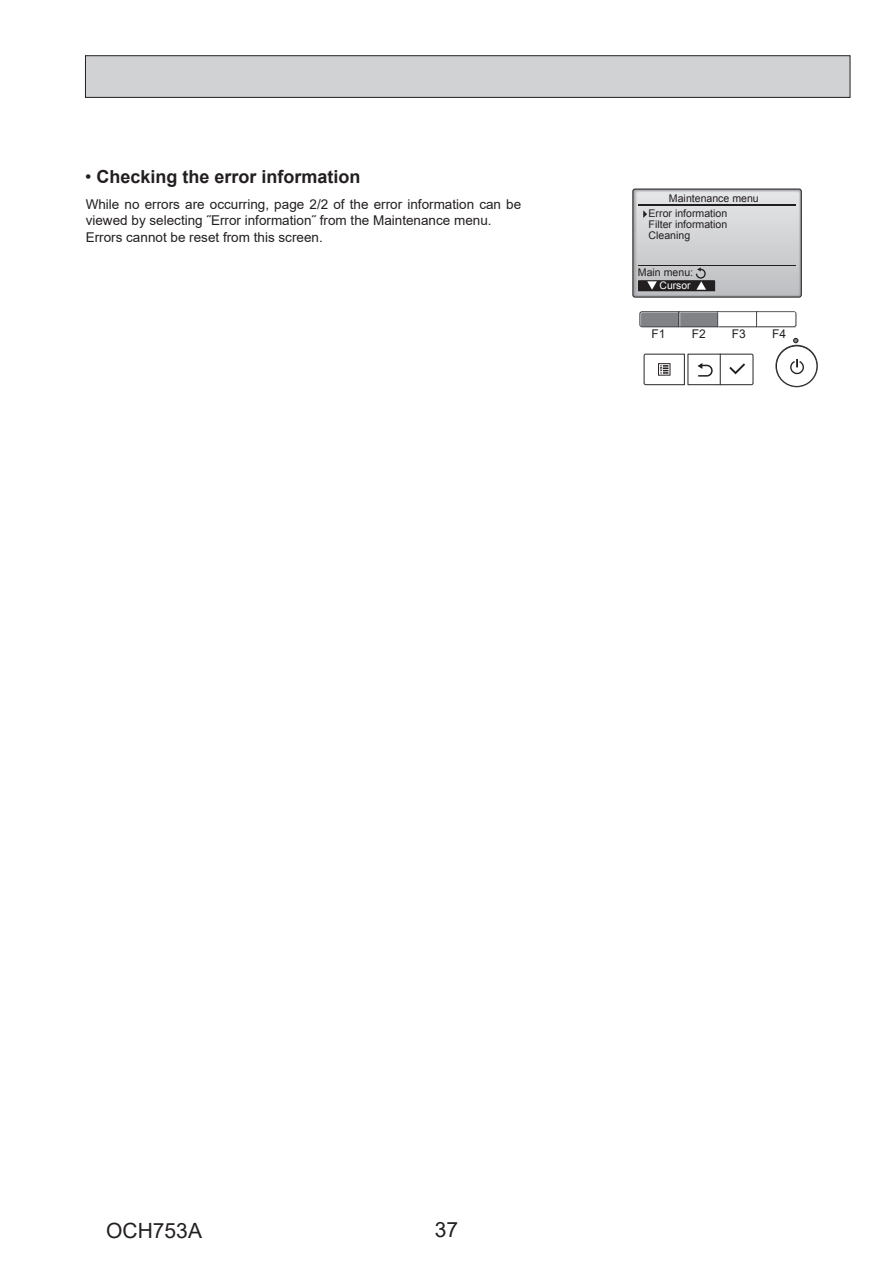
<style>
.page{position:relative;width:893px;height:1263px;background:#fff}
.page>*{position:absolute;margin:0;border:0;box-sizing:border-box;transform-origin:0 0}
.t1{font:21px "Arial";color:#231f20}
.t2{font:700 18px "Arial";color:#231f20}
.t3{font:13.5px/16.5px "Arial";color:#231f20}
.t4{font:12px "Arial";color:#231f20}
.t5{font:10.5px/15.3px "Arial";color:#231f20}
.t6{font:10.35px "Arial";color:#fff}
.s1{font-weight:400}
</style>
<div class="page">
<div style="left:85px;top:56px;width:765px;height:41px;background:#d1d2d4"></div>
<div style="left:85px;top:55px;width:765px;height:43px;border:1px solid #231f20"></div>
<svg style="left:633px;top:189px;width:168px;height:108px;background:#c0c1c3"></svg>
<svg style="left:775px;top:345px;width:43px;height:42px"></svg>
<div style="left:776px;top:346px;width:41px;height:41px;background:#fff;border:1px solid #231f20;border-radius:50%"></div>
<svg style="left:793px;top:338px;width:5px;height:5px"></svg>
<svg style="left:790px;top:359px;width:14px;height:15px"></svg>
<svg style="left:643px;top:353px;width:111px;height:33px"></svg>
<div style="left:717px;top:311px;width:40px;height:16px;border:1px solid #3c3c3d"></div>
<div style="left:718px;top:312px;width:40px;height:16px;border:1px solid #d3d4d6"></div>
<div style="left:679px;top:312px;width:39px;height:15px;background:#808285"></div>
<div style="left:678px;top:311px;width:40px;height:16px;border:1px solid #3c3c3d"></div>
<svg style="left:639px;top:311px;width:41px;height:17px"></svg>
<svg style="left:718px;top:312px;width:1px;height:15px"></svg>
<div style="left:679px;top:312px;width:39px;height:16px;border:1px solid #d3d4d6"></div>
<svg style="left:756px;top:311px;width:41px;height:17px"></svg>
<h2 class="t2" style="left:85px;top:164px;width:277px"><span class="s1">•</span> Checking the error information</h2>
<p class="t3" style="left:86px;top:196px;width:437px">While no errors are occurring, page 2/2 of the error information can be viewed by selecting ˝Error information˝ from the Maintenance menu.<br>Errors cannot be reset from this screen.</p>
<p class="t5" style="left:649px;top:191px;width:112px;text-indent:20px">Maintenance menu<br>Error information</p>
<p class="t5" style="left:649px;top:219px;width:80px;line-height:10.9px">Filter information<br>Cleaning</p>
<p class="t5" style="left:638px;top:265px;width:57px">Main menu:</p>
<p class="t6" style="left:660px;top:279px;width:33px">Cursor</p>
<p class="t4" style="left:652px;top:325px;width:16px">F1</p>
<p class="t4" style="left:692px;top:325px;width:16px">F2</p>
<p class="t4" style="left:732px;top:325px;width:16px">F3</p>
<p class="t4" style="left:772px;top:325px;width:16px">F4</p>
<h1 class="t1" style="left:106px;top:1216px;width:97px">OCH753A</h1>
<h1 class="t1" style="left:435px;top:1215px;width:25px">37</h1>
</div>
